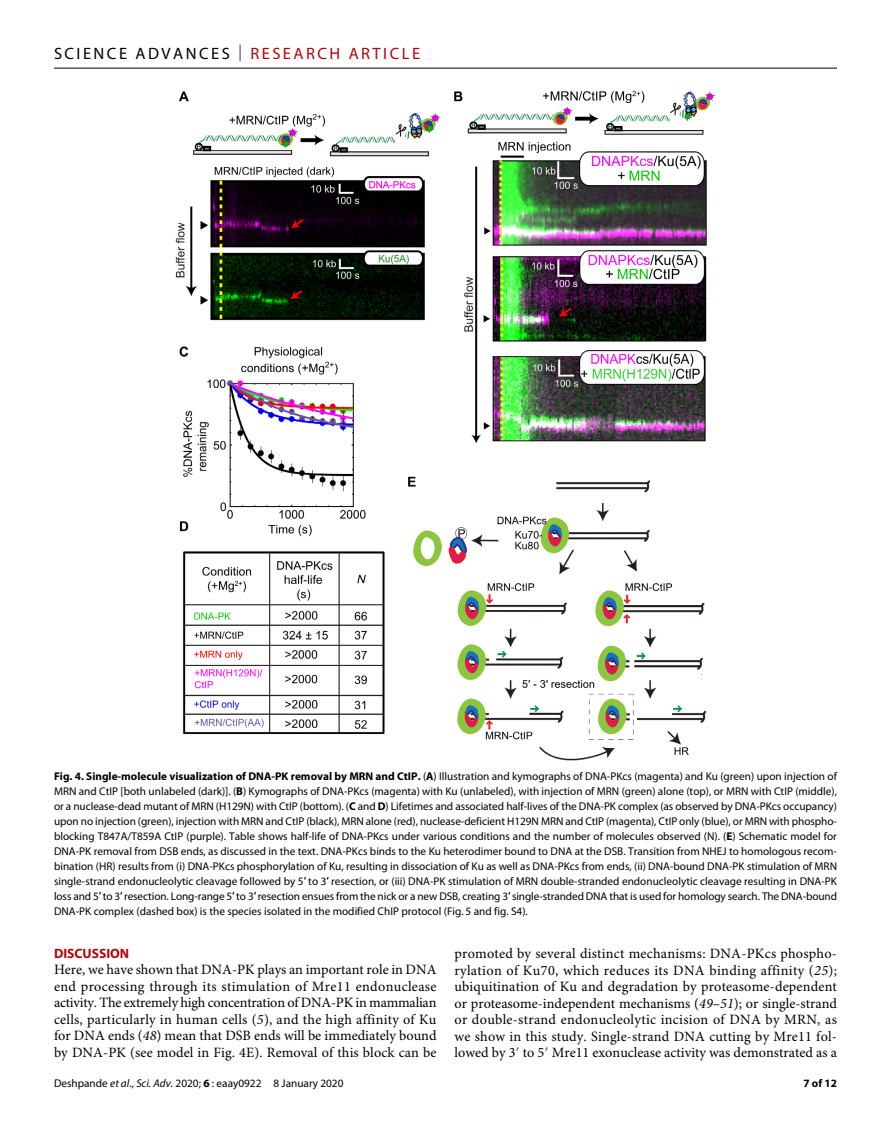
<style>
.page{position:relative;width:891px;height:1134px;background:#fff}
.page>*{position:absolute;margin:0;border:0;box-sizing:border-box;transform-origin:0 0}
.t1{font:16.5px "Myriad Pro";letter-spacing:.15em;color:#000}
.t2{font:14.25px/16.5px "Minion Pro";color:#000;text-align:justify}
.t3{font:700 13.5px "Myriad Pro";color:#b10508}
.t4{font:11.25px/15px "Myriad Pro";color:#000;text-align:justify}
.t5{font:700 11.25px "Myriad Pro";color:#000}
.s1{font-weight:300}
.s2{color:#b10508}
.s3{font-weight:700}
.s4{font-style:italic}
</style>
<div class="page">
<hr style="left:54px;top:68px;width:783px;height:1px;background:#000">
<img style="left:176px;top:90px;width:540px;height:671px">
<h1 class="t1" style="left:54px;top:40px;width:368px">SCIENCE ADVANCES <span class="s1">|</span> <span class="s2">RESEARCH ARTICLE</span></h1>
<p class="t4" style="left:54px;top:769px;width:785px"><span class="s3">Fig. 4. Single-molecule visualization of DNA-PK removal by MRN and CtIP.</span> (<span class="s3">A</span>) Illustration and kymographs of DNA-PKcs (magenta) and Ku (green) upon injection of MRN and CtIP [both unlabeled (dark)]. (<span class="s3">B</span>) Kymographs of DNA-PKcs (magenta) with Ku (unlabeled), with injection of MRN (green) alone (top), or MRN with CtIP (middle), or a nuclease-dead mutant of MRN (H129N) with CtIP (bottom). (<span class="s3">C</span> and <span class="s3">D</span>) Lifetimes and associated half-lives of the DNA-PK complex (as observed by DNA-PKcs occupancy) upon no injection (green), injection with MRN and CtIP (black), MRN alone (red), nuclease-deficient H129N MRN and CtIP (magenta), CtIP only (blue), or MRN with phospho&shy;blocking T847A/T859A CtIP (purple). Table shows half-life of DNA-PKcs under various conditions and the number of molecules observed (N). (<span class="s3">E</span>) Schematic model for DNA-PK removal from DSB ends, as discussed in the text. DNA-PKcs binds to the Ku heterodimer bound to DNA at the DSB. Transition from NHEJ to homologous recom&shy;bination (HR) results from (i) DNA-PKcs phosphorylation of Ku, resulting in dissociation of Ku as well as DNA-PKcs from ends, (ii) DNA-bound DNA-PK stimulation of MRN single-strand endonucleolytic cleavage followed by 5′ to 3′ resection, or (iii) DNA-PK stimulation of MRN double-stranded endonucleolytic cleavage resulting in DNA-PK loss and 5′ to 3′ resection. Long-range 5′ to 3′ resection ensues from the nick or a new DSB, creating 3′ single-stranded DNA that is used for homology search. The DNA-bound DNA-PK complex (dashed box) is the species isolated in the modified ChIP protocol (Fig. 5 and fig. S4).</p>
<p class="t3" style="left:54px;top:942px;width:77px">DISCUSSION</p>
<p class="t2" style="left:54px;top:963px;width:384px">Here, we have shown that DNA-PK plays an important role in DNA end processing through its stimulation of Mre11 endonuclease activity. The extremely high concentration of DNA-PK in mammalian cells, particularly in human cells (<span class="s4">5</span>), and the high affinity of Ku for DNA ends (<span class="s4">48</span>) mean that DSB ends will be immediately bound by DNA-PK (see model in Fig. 4E). Removal of this block can be</p>
<p class="t4" style="left:54px;top:1076px;width:291px">Deshpande <span class="s4">et al</span>., <span class="s4">Sci. Adv.</span> 2020; <span class="s3">6</span> : eaay0922 8 January 2020</p>
<p class="t2" style="left:454px;top:947px;width:384px">promoted by several distinct mechanisms: DNA-PKcs phospho&shy;rylation of Ku70, which reduces its DNA binding affinity (<span class="s4">25</span>); ubiquitination of Ku and degradation by proteasome-dependent or proteasome-independent mechanisms (<span class="s4">49</span>–<span class="s4">51</span>); or single-strand or double-strand endonucleolytic incision of DNA by MRN, as we show in this study. Single-strand DNA cutting by Mre11 fol&shy;lowed by 3′ to 5′ Mre11 exonuclease activity was demonstrated as a</p>
<p class="t5" style="left:803px;top:1074px;width:35px">7 of 12</p>
</div>
